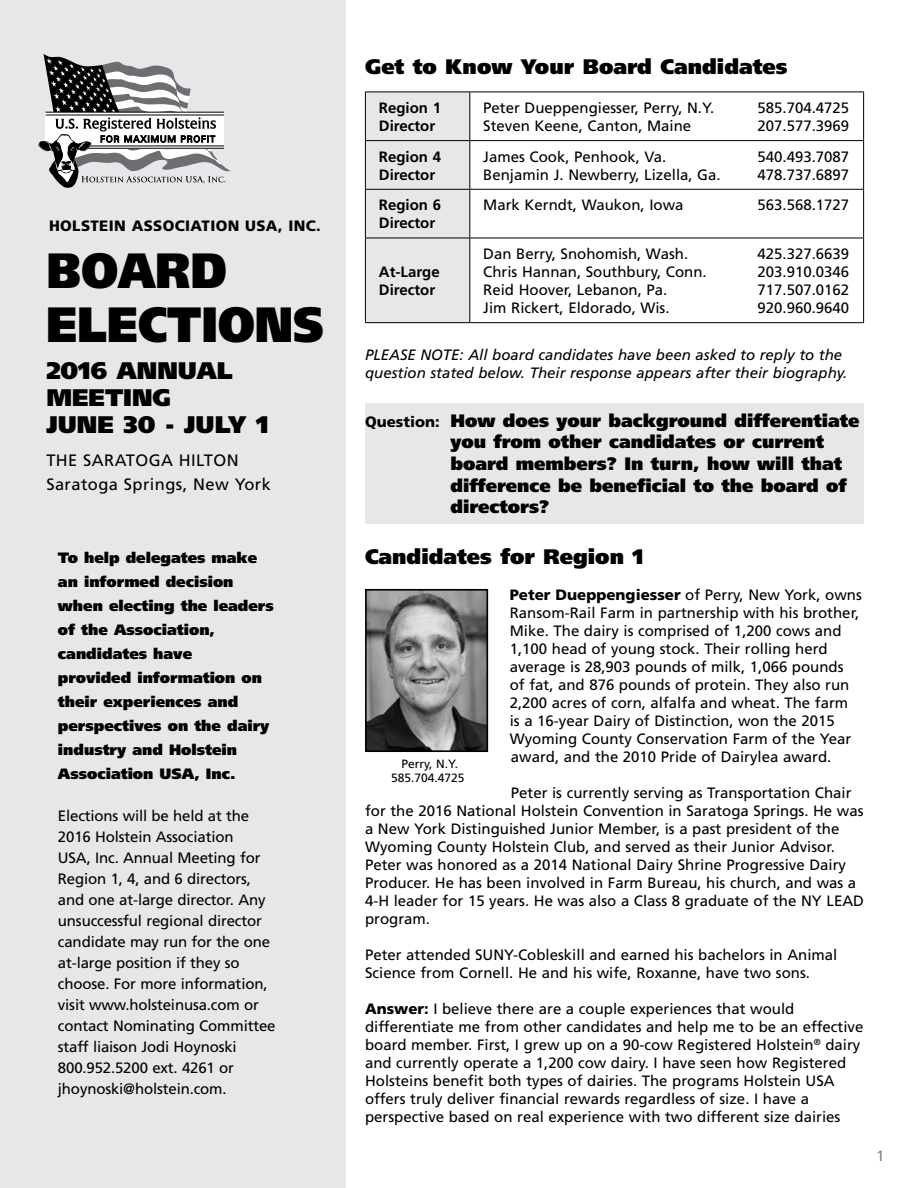
<style>
.page{position:relative;width:918px;height:1188px;background:#fff}
.page>*{position:absolute;margin:0;border:0;box-sizing:border-box;transform-origin:0 0}
.t1{font:900 49.5px/54px "Frutiger LT Std";color:#000;scale:.91 1}
.t2{font:900 24px/27px "Frutiger LT Std";color:#000}
.t3{font:900 21px "Frutiger LT Std";color:#000}
.t4{font:900 18px/21.6px "Frutiger LT Std";color:#000}
.t5{font:16.5px/24px "Frutiger LT Std";letter-spacing:.025em;color:#000}
.t6{font:15px/18px "Frutiger LT Std";color:#000}
.t7{font:900 15px/24px "Frutiger LT Std";color:#000}
.t8{font:italic 15px/18px "Frutiger LT Std";color:#000}
.t9{font:700 15px/18px "Frutiger LT Std";color:#000}
.t10{font:900 15px "Frutiger LT Std";letter-spacing:.025em;color:#000}
.t11{font:15px "Frutiger LT Std";color:#808285}
.t12{font:12px/14.4px "Frutiger LT Std";color:#000;text-align:center}
.s1{font-size:15px}
.s2{font-weight:900}
</style>
<div class="page">
<div style="left:365px;top:403px;width:499px;height:121px;background:#e6e7e8"></div>
<div style="left:0;top:0;width:346px;height:1188px;background:#e6e7e8"></div>
<div style="left:366px;top:93px;width:103px;height:229px;background:#e6e7e8"></div>
<hr style="left:365px;top:92px;width:105px;height:1px;background:#000">
<hr style="left:470px;top:92px;width:394px;height:1px;background:#000">
<hr style="left:365px;top:140px;width:105px;height:1px;background:#000">
<hr style="left:470px;top:140px;width:394px;height:1px;background:#000">
<hr style="left:365px;top:189px;width:105px;height:1px;background:#000">
<hr style="left:470px;top:189px;width:394px;height:1px;background:#000">
<hr style="left:365px;top:238px;width:105px;height:1px;background:#000">
<hr style="left:470px;top:238px;width:394px;height:1px;background:#000">
<hr style="left:365px;top:322px;width:105px;height:1px;background:#000">
<hr style="left:470px;top:322px;width:394px;height:1px;background:#000">
<hr style="left:365px;top:92px;width:1px;height:48px;background:#000">
<hr style="left:365px;top:141px;width:1px;height:48px;background:#000">
<hr style="left:365px;top:190px;width:1px;height:48px;background:#000">
<hr style="left:365px;top:238px;width:1px;height:84px;background:#000">
<hr style="left:469px;top:92px;width:1px;height:48px;background:#000">
<hr style="left:863px;top:92px;width:1px;height:48px;background:#000">
<hr style="left:469px;top:141px;width:1px;height:48px;background:#000">
<hr style="left:863px;top:141px;width:1px;height:48px;background:#000">
<hr style="left:469px;top:190px;width:1px;height:48px;background:#000">
<hr style="left:863px;top:190px;width:1px;height:48px;background:#000">
<hr style="left:469px;top:238px;width:1px;height:84px;background:#000">
<hr style="left:863px;top:238px;width:1px;height:84px;background:#000">
<svg style="left:39px;top:54px;width:192px;height:134px"></svg>
<img style="left:368px;top:592px;width:117px;height:157px">
<div style="left:365px;top:589px;width:123px;height:163px;border:2px solid #000"></div>
<p class="t10" style="left:49px;top:217px;width:273px">HOLSTEIN ASSOCIATION USA, INC.</p>
<h1 class="t1" style="left:46px;top:243px;width:306px">BOARD<br>ELECTIONS</h1>
<h2 class="t2" style="left:46px;top:357px;width:224px">2016 ANNUAL<br>MEETING<br>JUNE 30 - JULY 1</h2>
<p class="t5" style="left:46px;top:449px;width:226px">THE SARATOGA HILTON<br>Saratoga Springs, New York</p>
<p class="t7" style="left:58px;top:545px;width:217px">To help delegates make an informed decision when electing the leaders of the Association, candidates have<br>provided information on their experiences and perspectives on the dairy industry and Holstein<br>Association USA, Inc.</p>
<p class="t6" style="left:58px;top:805px;width:219px;line-height:21px">Elections will be held at the<br>2016 Holstein Association<br>USA, Inc. Annual Meeting for<br>Region 1, 4, and 6 directors, and one at-large director. Any unsuccessful regional director candidate may run for the one at-large position if they so choose. For more information, visit www.holsteinusa.com or contact Nominating Committee staff liaison Jodi Hoynoski<br>800.952.5200 ext. 4261 or jhoynoski@holstein.com.</p>
<h3 class="t3" style="left:365px;top:53px;width:424px">Get to Know Your Board Candidates</h3>
<p class="t9" style="left:379px;top:99px;width:64px">Region 1<br>Director</p>
<p class="t6" style="left:483px;top:99px;width:233px">Peter Dueppengiesser, Perry, N.Y.</p>
<p class="t6" style="left:758px;top:99px;width:93px">585.704.4725</p>
<p class="t6" style="left:483px;top:117px;width:209px">Steven Keene, Canton, Maine</p>
<p class="t6" style="left:758px;top:117px;width:93px">207.577.3969</p>
<p class="t9" style="left:379px;top:147px;width:64px">Region 4<br>Director</p>
<p class="t6" style="left:483px;top:147px;width:185px">James Cook, Penhook, Va.</p>
<p class="t6" style="left:758px;top:147px;width:93px">540.493.7087</p>
<p class="t6" style="left:483px;top:165px;width:239px">Benjamin J. Newberry, Lizella, Ga.</p>
<p class="t6" style="left:758px;top:165px;width:93px">478.737.6897</p>
<p class="t9" style="left:379px;top:196px;width:64px">Region 6<br>Director</p>
<p class="t6" style="left:483px;top:196px;width:202px">Mark Kerndt, Waukon, Iowa</p>
<p class="t6" style="left:758px;top:196px;width:93px">563.568.1727</p>
<p class="t9" style="left:379px;top:263px;width:62px">At-Large<br>Director</p>
<p class="t6" style="left:483px;top:245px;width:206px">Dan Berry, Snohomish, Wash.</p>
<p class="t6" style="left:758px;top:245px;width:93px">425.327.6639</p>
<p class="t6" style="left:483px;top:263px;width:225px">Chris Hannan, Southbury, Conn.</p>
<p class="t6" style="left:758px;top:263px;width:93px">203.910.0346</p>
<p class="t6" style="left:483px;top:281px;width:186px">Reid Hoover, Lebanon, Pa.</p>
<p class="t6" style="left:758px;top:281px;width:93px">717.507.0162</p>
<p class="t6" style="left:483px;top:299px;width:188px">Jim Rickert, Eldorado, Wis.</p>
<p class="t6" style="left:758px;top:299px;width:93px">920.960.9640</p>
<p class="t8" style="left:365px;top:346px;width:484px">PLEASE NOTE: All board candidates have been asked to reply to the question stated below. Their response appears after their biography.</p>
<p class="t4" style="left:451px;top:410px;width:411px;text-indent:-85px"><span class="s1">Question:</span> How does your background differentiate you from other candidates or current board members? In turn, how will that difference be beneficial to the board of directors?</p>
<h3 class="t3" style="left:365px;top:543px;width:280px">Candidates for Region 1</h3>
<p class="t6" style="left:510px;top:586px;width:354px"><span class="s2">Peter Dueppengiesser</span> of Perry, New York, owns Ransom-Rail Farm in partnership with his brother, Mike. The dairy is comprised of 1,200 cows and 1,100 head of young stock. Their rolling herd average is 28,903 pounds of milk, 1,066 pounds of fat, and 876 pounds of protein. They also run 2,200 acres of corn, alfalfa and wheat. The farm is a 16-year Dairy of Distinction, won the 2015<br>Wyoming County Conservation Farm of the Year award, and the 2010 Pride of Dairylea award.</p>
<p class="t6" style="left:365px;top:784px;width:500px;text-indent:146px">Peter is currently serving as Transportation Chair for the 2016 National Holstein Convention in Saratoga Springs. He was a New York Distinguished Junior Member, is a past president of the Wyoming County Holstein Club, and served as their Junior Advisor.<br>Peter was honored as a 2014 National Dairy Shrine Progressive Dairy Producer. He has been involved in Farm Bureau, his church, and was a 4-H leader for 15 years. He was also a Class 8 graduate of the NY LEAD program.</p>
<p class="t6" style="left:365px;top:946px;width:474px">Peter attended SUNY-Cobleskill and earned his bachelors in Animal<br>Science from Cornell. He and his wife, Roxanne, have two sons.</p>
<p class="t6" style="left:365px;top:1000px;width:500px"><span class="s2">Answer:</span> I believe there are a couple experiences that would differentiate me from other candidates and help me to be an effective board member. First, I grew up on a 90-cow Registered Holstein<sup>®</sup> dairy and currently operate a 1,200 cow dairy. I have seen how Registered Holsteins benefit both types of dairies. The programs Holstein USA offers truly deliver financial rewards regardless of size. I have a perspective based on real experience with two different size dairies</p>
<p class="t12" style="left:391px;top:756px;width:75px">Perry, N.Y.<br>585.704.4725</p>
<p class="t11" style="left:876px;top:1147px;width:10px">1</p>
</div>
